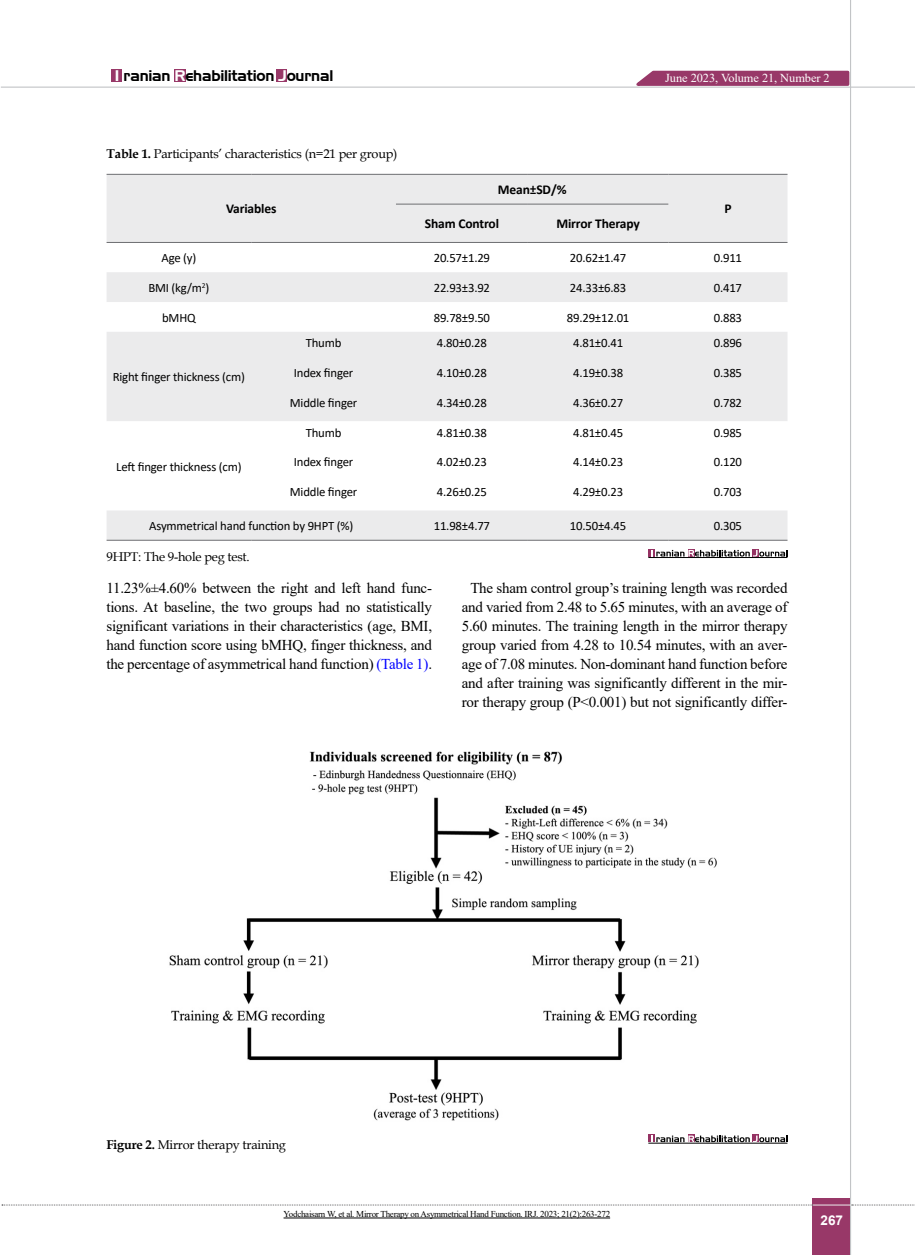
<style>
.page{position:relative;width:915px;height:1255px;background:#fff}
.page>*{position:absolute;margin:0;border:0;box-sizing:border-box;transform-origin:0 0}
.t1{font:15px/19px "Times New Roman";letter-spacing:-.015em;color:#000;text-align:justify}
.t2{font:15px "Aero Regular SWFTE";letter-spacing:-.015em;color:#000}
.t3{font:700 13.5px "Calibri";letter-spacing:-.01em;color:#000}
.t4{font:700 13.5px "Arial";color:#fff}
.t5{font:12.75px "Calibri";letter-spacing:-.015em;color:#000}
.t6{font:12.75px "Book Antiqua";letter-spacing:-.015em;color:#000}
.t7{font:12.15px "Times New Roman";letter-spacing:-.005em;color:#fff}
.t8{font:9px "Times New Roman";letter-spacing:-.03em;color:#000}
.s1{color:#fff}
.s2{font-weight:700}
.s3{color:#00f}
</style>
<div class="page">
<div style="left:812px;top:1198px;width:38px;height:56px;background:#983868"></div>
<hr style="left:849px;top:0;width:1px;height:1254px;background:#c2c4c6">
<hr style="left:1px;top:87px;width:913px;height:1px;background:#c2c4c6">
<hr style="left:812px;top:1204px;width:38px;height:1px;background:#ebebec">
<svg style="left:2px;top:1204px;width:810px;height:1px"></svg>
<svg style="left:851px;top:1204px;width:64px;height:1px"></svg>
<div style="left:112px;top:69px;width:10px;height:13px;background:#983868"></div>
<div style="left:174px;top:69px;width:12px;height:13px;background:#983868"></div>
<div style="left:276px;top:69px;width:11px;height:13px;background:#983868"></div>
<svg style="left:629px;top:69px;width:221px;height:18px;background:#ac6187"></svg>
<svg style="left:106px;top:175px;width:681px;height:365px;fill:#ebebec"></svg>
<hr style="left:106px;top:540px;width:145px;height:1px;background:#6d6e71">
<hr style="left:251px;top:540px;width:145px;height:1px;background:#6d6e71">
<hr style="left:396px;top:540px;width:131px;height:1px;background:#6d6e71">
<hr style="left:527px;top:540px;width:141px;height:1px;background:#6d6e71">
<hr style="left:668px;top:540px;width:119px;height:1px;background:#6d6e71">
<hr style="left:106px;top:174px;width:145px;height:1px;background:#6d6e71">
<hr style="left:251px;top:174px;width:145px;height:1px;background:#6d6e71">
<hr style="left:396px;top:174px;width:131px;height:1px;background:#6d6e71">
<hr style="left:527px;top:174px;width:141px;height:1px;background:#6d6e71">
<hr style="left:668px;top:174px;width:119px;height:1px;background:#6d6e71">
<hr style="left:396px;top:204px;width:131px;height:1px;background:#6d6e71">
<hr style="left:527px;top:204px;width:141px;height:1px;background:#6d6e71">
<hr style="left:106px;top:242px;width:145px;height:1px;background:#6d6e71">
<hr style="left:251px;top:242px;width:145px;height:1px;background:#6d6e71">
<hr style="left:396px;top:242px;width:131px;height:1px;background:#6d6e71">
<hr style="left:527px;top:242px;width:141px;height:1px;background:#6d6e71">
<hr style="left:668px;top:242px;width:119px;height:1px;background:#6d6e71">
<div style="left:648px;top:549px;width:6px;height:8px;background:#953263"></div>
<svg style="left:688px;top:549px;width:6px;height:8px"></svg>
<svg style="left:752px;top:549px;width:6px;height:8px"></svg>
<svg style="left:651px;top:550px;width:136px;height:6px"></svg>
<hr style="left:648px;top:557px;width:139px;height:1px;background:#000">
<img style="left:169px;top:751px;width:548px;height:370px">
<div style="left:648px;top:1134px;width:6px;height:8px;background:#953263"></div>
<div style="left:687px;top:1134px;width:7px;height:8px;background:#953263"></div>
<div style="left:751px;top:1134px;width:7px;height:8px;background:#953263"></div>
<svg style="left:651px;top:1135px;width:136px;height:7px"></svg>
<hr style="left:648px;top:1142px;width:139px;height:1px;background:#000">
<hr style="left:283px;top:1217px;width:327px;height:1px;background:#000">
<p class="t2" style="left:115px;top:67px;width:220px"><span class="s1">I</span> ranian <span class="s1">R</span>ehabilitation <span class="s1">J</span>ournal</p>
<p class="t7" style="left:665px;top:69px;width:166px">June 2023, Volume 21, Number 2</p>
<p class="t6" style="left:106px;top:145px;width:292px"><span class="s2">Table 1.</span> Participants’ characteristics (n=21 per group)</p>
<p class="t3" style="left:226px;top:199px;width:52px">Variables</p>
<p class="t3" style="left:497px;top:180px;width:70px">Mean±SD/%</p>
<p class="t3" style="left:424px;top:214px;width:76px">Sham Control</p>
<p class="t3" style="left:556px;top:214px;width:85px">Mirror Therapy</p>
<p class="t3" style="left:724px;top:199px;width:9px">P</p>
<p class="t5" style="left:161px;top:249px;width:36px">Age (y)</p>
<p class="t5" style="left:433px;top:249px;width:58px">20.57±1.29</p>
<p class="t5" style="left:569px;top:249px;width:58px">20.62±1.47</p>
<p class="t5" style="left:713px;top:249px;width:30px">0.911</p>
<p class="t5" style="left:148px;top:279px;width:62px">BMI (kg/m<sup>2</sup>)</p>
<p class="t5" style="left:433px;top:279px;width:58px">22.93±3.92</p>
<p class="t5" style="left:569px;top:279px;width:58px">24.33±6.83</p>
<p class="t5" style="left:713px;top:279px;width:30px">0.417</p>
<p class="t5" style="left:162px;top:308px;width:35px">bMHQ</p>
<p class="t5" style="left:433px;top:308px;width:58px">89.78±9.50</p>
<p class="t5" style="left:566px;top:308px;width:64px">89.29±12.01</p>
<p class="t5" style="left:713px;top:308px;width:30px">0.883</p>
<p class="t5" style="left:113px;top:368px;width:134px">Right finger thickness (cm)</p>
<p class="t5" style="left:305px;top:334px;width:37px">Thumb</p>
<p class="t5" style="left:437px;top:334px;width:52px">4.80±0.28</p>
<p class="t5" style="left:573px;top:334px;width:52px">4.81±0.41</p>
<p class="t5" style="left:713px;top:334px;width:30px">0.896</p>
<p class="t5" style="left:294px;top:364px;width:61px">Index finger</p>
<p class="t5" style="left:437px;top:364px;width:52px">4.10±0.28</p>
<p class="t5" style="left:573px;top:364px;width:52px">4.19±0.38</p>
<p class="t5" style="left:713px;top:364px;width:30px">0.385</p>
<p class="t5" style="left:290px;top:394px;width:69px">Middle finger</p>
<p class="t5" style="left:437px;top:394px;width:52px">4.34±0.28</p>
<p class="t5" style="left:573px;top:394px;width:52px">4.36±0.27</p>
<p class="t5" style="left:713px;top:394px;width:30px">0.782</p>
<p class="t5" style="left:305px;top:423px;width:37px">Thumb</p>
<p class="t5" style="left:437px;top:423px;width:52px">4.81±0.38</p>
<p class="t5" style="left:573px;top:423px;width:52px">4.81±0.45</p>
<p class="t5" style="left:713px;top:423px;width:30px">0.985</p>
<p class="t5" style="left:294px;top:453px;width:61px">Index finger</p>
<p class="t5" style="left:437px;top:453px;width:52px">4.02±0.23</p>
<p class="t5" style="left:573px;top:453px;width:52px">4.14±0.23</p>
<p class="t5" style="left:713px;top:453px;width:30px">0.120</p>
<p class="t5" style="left:290px;top:483px;width:69px">Middle finger</p>
<p class="t5" style="left:437px;top:483px;width:52px">4.26±0.25</p>
<p class="t5" style="left:573px;top:483px;width:52px">4.29±0.23</p>
<p class="t5" style="left:713px;top:483px;width:30px">0.703</p>
<p class="t5" style="left:149px;top:517px;width:205px">Asymmetrical hand function by 9HPT (%)</p>
<p class="t5" style="left:433px;top:517px;width:58px">11.98±4.77</p>
<p class="t5" style="left:569px;top:517px;width:58px">10.50±4.45</p>
<p class="t5" style="left:713px;top:517px;width:30px">0.305</p>
<p class="t6" style="left:106px;top:547px;width:145px">9HPT: The 9-hole peg test.</p>
<p class="t1" style="left:106px;top:577px;width:327px">11.23%±4.60% between the right and left hand func&shy;tions. At baseline, the two groups had no statistically significant variations in their characteristics (age, BMI, hand function score using bMHQ, finger thickness, and the percentage of asymmetrical hand function) <span class="s3">(Table 1)</span>.</p>
<p class="t1" style="left:461px;top:577px;width:327px;text-align:center">The sham control group’s training length was recorded and varied from 2.48 to 5.65 minutes, with an average of 5.60 minutes. The training length in the mirror therapy group varied from 4.28 to 10.54 minutes, with an aver&shy;age of 7.08 minutes. Non-dominant hand function before and after training was significantly different in the mir&shy;ror therapy group (P&lt;0.001) but not significantly differ-</p>
<p class="t5" style="left:116px;top:457px;width:127px">Left finger thickness (cm)</p>
<p class="t6" style="left:106px;top:1135px;width:181px"><span class="s2">Figure 2.</span> Mirror therapy training</p>
<p class="t8" style="left:283px;top:1207px;width:328px">Yodchaisarn W, et al. Mirror Therapy on Asymmetrical Hand Function. IRJ. 2023; 21(2):263-272</p>
<p class="t4" style="left:820px;top:1210px;width:24px">267</p>
</div>
